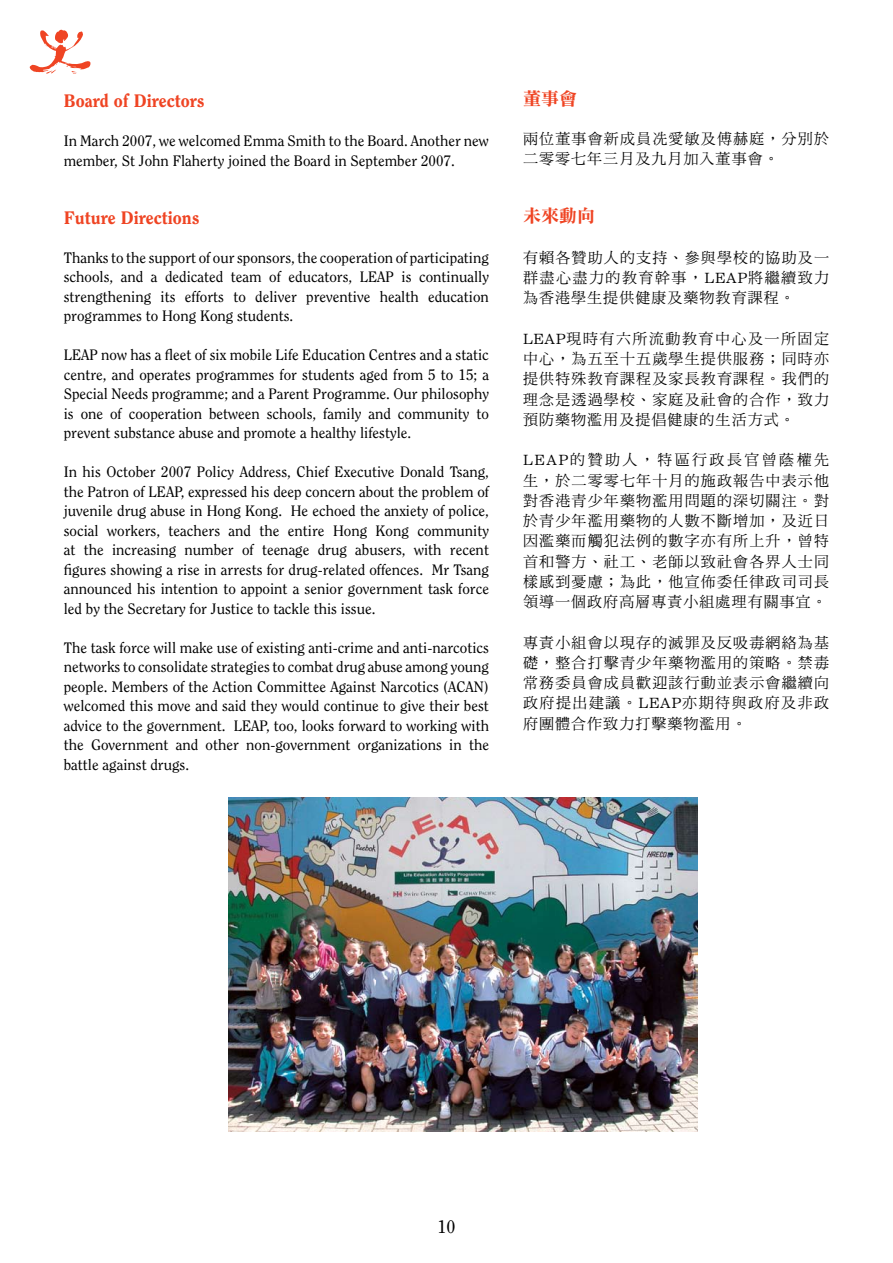
<style>
.page{position:relative;width:893px;height:1263px;background:#fff}
.page>*{position:absolute;margin:0;border:0;box-sizing:border-box;transform-origin:0 0}
.t1{font:800 18px "Clearface";color:#ef4423}
.t2{font:18px "DF Li Song Std W7";color:#ef4423}
.t3{font:18px "Clearface";color:#000}
.t4{font:15px/19.5px "Clearface";color:#000;text-align:justify}
.t5{font:15px/20.2px "DF Ming Std W5";letter-spacing:.08em;color:#000;text-align:justify}
.s1{font-family:"DF Li Song Std W5"}
</style>
<div class="page">
<svg style="left:30px;top:30px;width:61px;height:44px"></svg>
<img style="left:228px;top:797px;width:469px;height:334px">
<p class="t1" style="left:64px;top:90px;width:142px">Board of Directors</p>
<p class="t4" style="left:64px;top:131px;width:427px">In March 2007, we welcomed Emma Smith to the Board. Another new member, St John Flaherty joined the Board in September 2007.</p>
<p class="t1" style="left:64px;top:207px;width:137px">Future Directions</p>
<p class="t4" style="left:64px;top:248px;width:427px">Thanks to the support of our sponsors, the cooperation of participating schools, and a dedicated team of educators, LEAP is continually strengthening its efforts to deliver preventive health education programmes to Hong Kong students.</p>
<p class="t4" style="left:64px;top:345px;width:427px">LEAP now has a fleet of six mobile Life Education Centres and a static centre, and operates programmes for students aged from 5 to 15; a Special Needs programme; and a Parent Programme. Our philosophy is one of cooperation between schools, family and community to prevent substance abuse and promote a healthy lifestyle.</p>
<p class="t4" style="left:64px;top:462px;width:427px">In his October 2007 Policy Address, Chief Executive Donald Tsang, the Patron of LEAP, expressed his deep concern about the problem of juvenile drug abuse in Hong Kong. He echoed the anxiety of police, social workers, teachers and the entire Hong Kong community at the increasing number of teenage drug abusers, with recent figures showing a rise in arrests for drug-related offences. Mr Tsang announced his intention to appoint a senior government task force led by the Secretary for Justice to tackle this issue.</p>
<p class="t4" style="left:64px;top:638px;width:427px">The task force will make use of existing anti-crime and anti-narcotics networks to consolidate strategies to combat drug abuse among young people. Members of the Action Committee Against Narcotics (ACAN) welcomed this move and said they would continue to give their best advice to the government. LEAP, too, looks forward to working with the Government and other non-government organizations in the battle against drugs.</p>
<p class="t2" style="left:523px;top:89px;width:55px">董事會</p>
<p class="t5" style="left:523px;top:128px;width:308px">兩位董事會新成員冼愛敏及傅赫庭，分別於二零零七年三月及九月加入董事會。</p>
<p class="t2" style="left:523px;top:206px;width:73px">未來動向</p>
<p class="t5" style="left:523px;top:247px;width:308px">有賴各贊助人的支持、參與學校的協助及一群盡心盡力的教育幹事，<span class="s1">LEAP</span>將繼續致力為香港學生提供健康及藥物教育課程。</p>
<p class="t5" style="left:523px;top:328px;width:308px"><span class="s1">LEAP</span>現時有六所流動教育中心及一所固定中心，為五至十五歲學生提供服務；同時亦提供特殊教育課程及家長教育課程。我們的理念是透過學校、家庭及社會的合作，致力預防藥物濫用及提倡健康的生活方式。</p>
<p class="t5" style="left:523px;top:449px;width:308px"><span class="s1">LEAP</span>的贊助人，特區行政長官曾蔭權先生，於二零零七年十月的施政報告中表示他對香港青少年藥物濫用問題的深切關注。對於青少年濫用藥物的人數不斷增加，及近日因濫藥而觸犯法例的數字亦有所上升，曾特首和警方、社工、老師以致社會各界人士同樣感到憂慮；為此，他宣佈委任律政司司長領導一個政府高層專責小組處理有關事宜。</p>
<p class="t5" style="left:523px;top:632px;width:308px">專責小組會以現存的滅罪及反吸毒網絡為基礎，整合打擊青少年藥物濫用的策略。禁毒常務委員會成員歡迎該行動並表示會繼續向政府提出建議。<span class="s1">LEAP</span>亦期待與政府及非政府團體合作致力打擊藥物濫用。</p>
<p class="t3" style="left:437px;top:1216px;width:19px">10</p>
</div>
